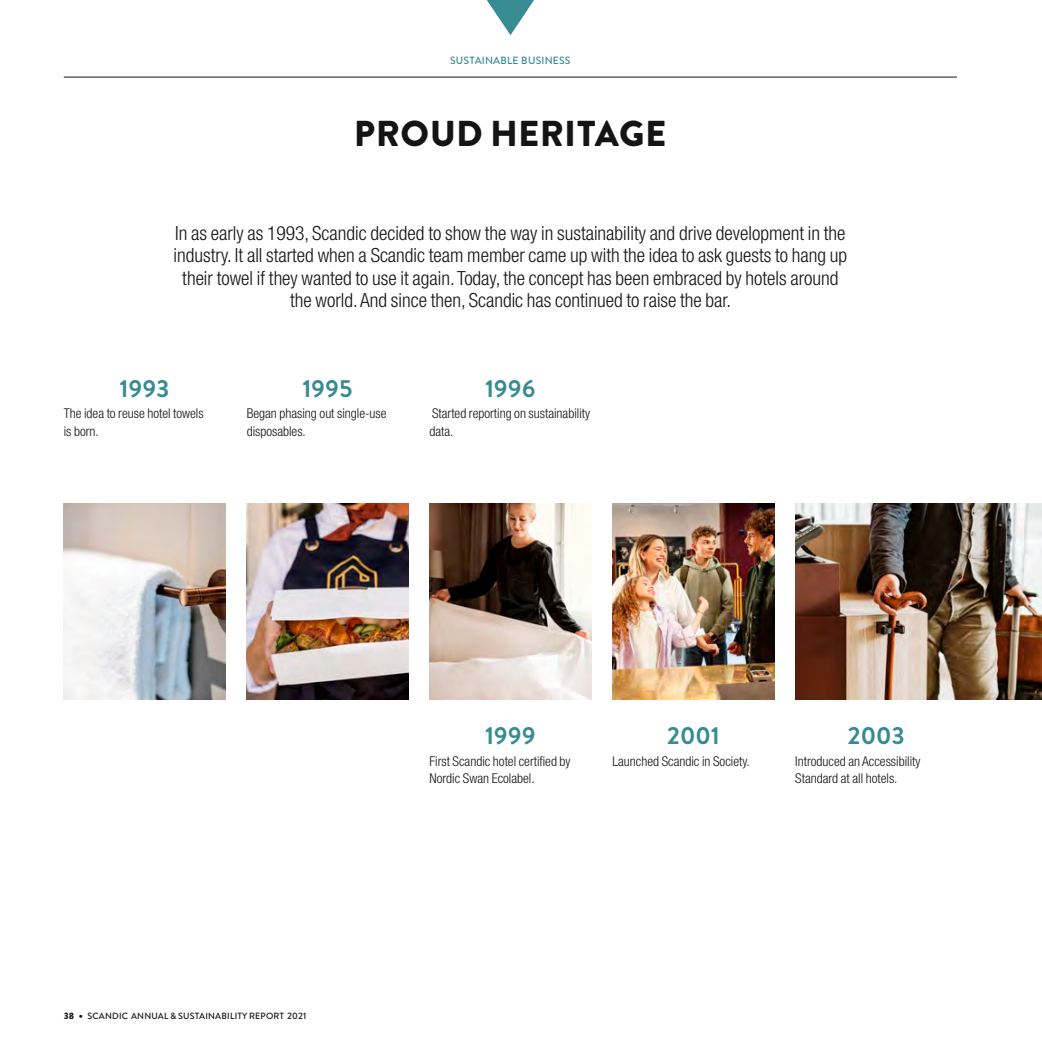
<style>
.page{position:relative;width:1042px;height:1042px;background:#fff}
.page>*{position:absolute;margin:0;border:0;box-sizing:border-box;transform-origin:0 0}
.t1{font:900 36px "Brandon Text";letter-spacing:.02em;color:#131413}
.t2{font:700 24px "Brandon Text";color:#378c93}
.t3{font:300 condensed 19.5px/22.5px "Helvetica Neue LT Std";color:#131413;text-align:center}
.t4{font:300 condensed 13.5px/17.2px "Helvetica Neue LT Std";color:#131413}
.t5{font:500 10.5px "Brandon Text";letter-spacing:.02em;color:#378c93}
.t6{font:500 9px "Brandon Text";letter-spacing:.02em;color:#131413}
.s1{font-weight:900}
.s2{font-weight:900;font-size:10.5px}
</style>
<div class="page">
<img style="left:795px;top:503px;width:247px;height:196px">
<img style="left:429px;top:503px;width:162px;height:196px">
<img style="left:612px;top:503px;width:162px;height:196px">
<img style="left:247px;top:503px;width:161px;height:196px">
<img style="left:64px;top:503px;width:161px;height:196px">
<hr style="left:64px;top:77px;width:893px;height:1px;background:#131413">
<svg style="left:487px;top:0;width:47px;height:35px"></svg>
<p class="t5" style="left:450px;top:53px;width:122px">SUSTAINABLE BUSINESS</p>
<h1 class="t1" style="left:354px;top:108px;width:313px">PROUD HERITAGE</h1>
<p class="t3" style="left:173px;top:221px;width:675px">In as early as 1993, Scandic decided to show the way in sustainability and drive development in the industry. It all started when a Scandic team member came up with the idea to ask guests to hang up their towel if they wanted to use it again. Today, the concept has been embraced by hotels around the world. And since then, Scandic has continued to raise the bar.</p>
<p class="t2" style="left:120px;top:372px;width:52px">1993</p>
<p class="t4" style="left:64px;top:405px;width:141px">The idea to reuse hotel towels is born.</p>
<p class="t2" style="left:302px;top:372px;width:52px">1995</p>
<p class="t4" style="left:247px;top:405px;width:141px">Began phasing out single-use disposables.</p>
<p class="t2" style="left:485px;top:372px;width:52px">1996</p>
<p class="t4" style="left:429px;top:405px;width:162px">Started reporting on sustainability data.</p>
<p class="t6" style="left:64px;top:1009px;width:244px"><span class="s1">38</span> <span class="s2">•</span> SCANDIC ANNUAL &amp; SUSTAINABILITY REPORT 2021</p>
<p class="t2" style="left:485px;top:719px;width:52px">1999</p>
<p class="t4" style="left:429px;top:752px;width:143px">First Scandic hotel certified by<br>Nordic Swan Ecolabel.</p>
<p class="t2" style="left:667px;top:719px;width:54px">2001</p>
<p class="t4" style="left:612px;top:752px;width:139px">Launched Scandic in Society.</p>
<p class="t2" style="left:847px;top:719px;width:59px">2003</p>
<p class="t4" style="left:795px;top:752px;width:127px">Introduced an Accessibility<br>Standard at all hotels.</p>
</div>
